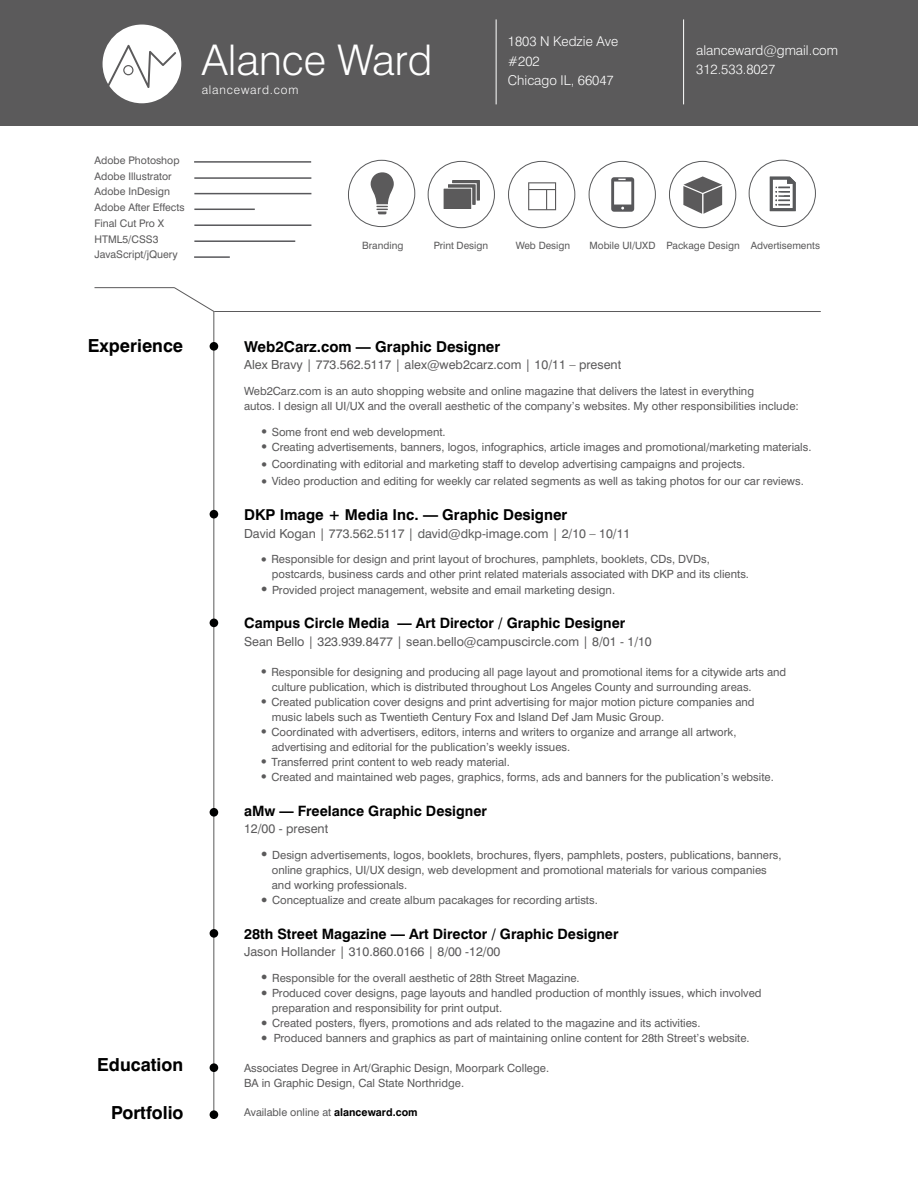
<style>
.page{position:relative;width:918px;height:1188px;background:#fff}
.page>*{position:absolute;margin:0;border:0;box-sizing:border-box;transform-origin:0 0}
.t1{font:300 42.3px "Swiss 721 BT";color:#fff}
.t2{font:700 18px "Swiss 721 BT";color:#000}
.t3{font:700 15px "Swiss 721 BT";color:#000101}
.t4{font:700 14.25px "Swiss 721 BT";color:#000101}
.t5{font:300 13.5px/19.5px "Swiss 721 BT";color:#fff}
.t6{font:12.45px "Swiss 721 BT";color:#5b5a5b}
.t7{font:300 12px "Swiss 721 BT";letter-spacing:.07em;color:#fff}
.t8{font:11.25px/15px "Swiss 721 BT";color:#5b5a5b}
.t9{font:10.8px "Swiss 721 BT";color:#5b5a5b}
.t10{font:10.5px/15.8px "Swiss 721 BT";color:#5b5a5b}
.t11{font:10.05px "Swiss 721 BT";color:#5b5a5b}
.s1{font-size:15px}
.s2{font-size:16.35px}
.s3{font-weight:700;color:#000101}
</style>
<div class="page">
<hr style="left:94px;top:287px;width:80px;height:1px;background:#5b5a5b">
<svg style="left:173px;top:287px;width:42px;height:26px"></svg>
<hr style="left:214px;top:311px;width:607px;height:1px;background:#5b5a5b">
<hr style="left:194px;top:161px;width:117px;height:2px;background:#58585b">
<hr style="left:194px;top:177px;width:117px;height:2px;background:#58585b">
<hr style="left:194px;top:209px;width:61px;height:1px;background:#58585b">
<hr style="left:194px;top:224px;width:117px;height:2px;background:#58585b">
<hr style="left:194px;top:240px;width:101px;height:2px;background:#58585b">
<hr style="left:194px;top:256px;width:36px;height:2px;background:#58585b">
<hr style="left:194px;top:193px;width:117px;height:1px;background:#58585b">
<svg style="left:588px;top:159px;width:228px;height:69px"></svg>
<svg style="left:348px;top:160px;width:228px;height:68px"></svg>
<div style="left:0;top:0;width:918px;height:126px;background:#5b5a5b"></div>
<svg style="left:103px;top:25px;width:78px;height:78px"></svg>
<div style="left:125px;top:67px;width:7px;height:7px;border:1px solid #fff;border-radius:50%"></div>
<hr style="left:496px;top:19px;width:1px;height:85px;background:#fff">
<hr style="left:683px;top:19px;width:1px;height:85px;background:#fff">
<hr style="left:213px;top:311px;width:1px;height:804px;background:#5b5a5b">
<div style="left:210px;top:342px;width:8px;height:9px;background:#000101;border-radius:50%"></div>
<div style="left:210px;top:510px;width:8px;height:9px;background:#000101;border-radius:50%"></div>
<div style="left:210px;top:619px;width:8px;height:8px;background:#000101;border-radius:50%"></div>
<div style="left:210px;top:808px;width:8px;height:9px;background:#000101;border-radius:50%"></div>
<div style="left:210px;top:929px;width:8px;height:9px;background:#000101;border-radius:50%"></div>
<div style="left:210px;top:1063px;width:8px;height:9px;background:#000101;border-radius:50%"></div>
<div style="left:210px;top:1110px;width:8px;height:9px;background:#000101;border-radius:50%"></div>
<h1 class="t1" style="left:202px;top:34px;width:232px">Alance Ward</h1>
<p class="t7" style="left:202px;top:83px;width:98px">alanceward.com</p>
<p class="t5" style="left:508px;top:32px;width:112px">1803 N Kedzie Ave #202<br>Chicago IL, 66047</p>
<p class="t5" style="left:696px;top:40px;width:143px">alanceward@gmail.com<br>312.533.8027</p>
<p class="t10" style="left:94px;top:152px;width:92px">Adobe Photoshop<br>Adobe Illustrator<br>Adobe InDesign<br>Adobe After Effects<br>Final Cut Pro X<br>HTML5/CSS3<br>JavaScript/jQuery</p>
<p class="t11" style="left:362px;top:239px;width:43px">Branding</p>
<p class="t11" style="left:434px;top:239px;width:56px">Print Design</p>
<p class="t11" style="left:516px;top:239px;width:56px">Web Design</p>
<p class="t11" style="left:589px;top:239px;width:232px">Mobile UI/UXD Package Design Advertisements</p>
<h2 class="t2" style="left:88px;top:334px;width:97px">Experience</h2>
<h2 class="t2" style="left:97px;top:1054px;width:87px">Education</h2>
<h2 class="t2" style="left:111px;top:1102px;width:74px">Portfolio</h2>
<h3 class="t3" style="left:244px;top:337px;width:258px">Web2Carz.com — Graphic Designer</h3>
<p class="t6" style="left:244px;top:357px;width:379px">Alex Bravy | 773.562.5117 | alex@web2carz.com | 10/11 – present</p>
<p class="t8" style="left:244px;top:383px;width:556px">Web2Carz.com is an auto shopping website and online magazine that delivers the latest in everything<br>autos. I design all UI/UX and the overall aesthetic of the company’s websites. My other responsibilities include:</p>
<p class="t8" style="left:260px;top:424px;width:187px"><span class="s1">•</span> Some front end web development.</p>
<p class="t8" style="left:260px;top:439px;width:553px"><span class="s1">•</span> Creating advertisements, banners, logos, infographics, article images and promotional/marketing materials.</p>
<p class="t8" style="left:260px;top:456px;width:487px"><span class="s1">•</span> Coordinating with editorial and marketing staff to develop advertising campaigns and projects.</p>
<p class="t8" style="left:260px;top:474px;width:546px"><span class="s1">•</span> Video production and editing for weekly car related segments as well as taking photos for our car reviews.</p>
<h3 class="t3" style="left:244px;top:506px;width:325px">DKP Image + Media Inc. — Graphic Designer</h3>
<p class="t6" style="left:244px;top:526px;width:388px">David Kogan | 773.562.5117 | david@dkp-image.com | 2/10 – 10/11</p>
<p class="t8" style="left:272px;top:552px;width:479px;text-indent:-12px"><span class="s1">•</span> Responsible for design and print layout of brochures, pamphlets, booklets, CDs, DVDs, postcards, business cards and other print related materials associated with DKP and its clients.</p>
<p class="t8" style="left:260px;top:582px;width:357px"><span class="s2">•</span> Provided project management, website and email marketing design.</p>
<p class="t4" style="left:244px;top:615px;width:383px">Campus Circle Media — Art Director / Graphic Designer</p>
<p class="t6" style="left:244px;top:634px;width:409px">Sean Bello | 323.939.8477 | sean.bello@campuscircle.com | 8/01 - 1/10</p>
<p class="t8" style="left:272px;top:664px;width:516px;text-indent:-12px"><span class="s1">•</span> Responsible for designing and producing all page layout and promotional items for a citywide arts and culture publication, which is distributed throughout Los Angeles County and surrounding areas.</p>
<p class="t8" style="left:272px;top:694px;width:484px;text-indent:-12px"><span class="s1">•</span> Created publication cover designs and print advertising for major motion picture companies and music labels such as Twentieth Century Fox and Island Def Jam Music Group.</p>
<p class="t8" style="left:272px;top:724px;width:466px;text-indent:-12px"><span class="s1">•</span> Coordinated with advertisers, editors, interns and writers to organize and arrange all artwork, advertising and editorial for the publication’s weekly issues.</p>
<p class="t8" style="left:260px;top:754px;width:252px"><span class="s1">•</span> Transferred print content to web ready material.</p>
<p class="t8" style="left:260px;top:769px;width:516px"><span class="s1">•</span> Created and maintained web pages, graphics, forms, ads and banners for the publication’s website.</p>
<p class="t4" style="left:244px;top:802px;width:244px">aMw — Freelance Graphic Designer</p>
<p class="t6" style="left:244px;top:821px;width:86px">12/00 - present</p>
<p class="t8" style="left:272px;top:847px;width:511px;text-indent:-12px"><span class="s2">•</span> Design advertisements, logos, booklets, brochures, flyers, pamphlets, posters, publications, banners, online graphics, UI/UX design, web development and promotional materials for various companies and working professionals.</p>
<p class="t8" style="left:260px;top:892px;width:340px"><span class="s2">•</span> Conceptualize and create album pacakages for recording artists.</p>
<p class="t4" style="left:244px;top:925px;width:376px">28th Street Magazine — Art Director / Graphic Designer</p>
<p class="t6" style="left:244px;top:944px;width:258px">Jason Hollander | 310.860.0166 | 8/00 -12/00</p>
<p class="t8" style="left:260px;top:970px;width:322px"><span class="s2">•</span> Responsible for the overall aesthetic of 28th Street Magazine.</p>
<p class="t8" style="left:272px;top:985px;width:491px;text-indent:-12px"><span class="s2">•</span> Produced cover designs, page layouts and handled production of monthly issues, which involved preparation and responsibility for print output.</p>
<p class="t8" style="left:260px;top:1015px;width:443px"><span class="s2">•</span> Created posters, flyers, promotions and ads related to the magazine and its activities.</p>
<p class="t8" style="left:260px;top:1031px;width:491px"><span class="s2">•</span> Produced banners and graphics as part of maintaining online content for 28th Street’s website.</p>
<p class="t8" style="left:244px;top:1060px;width:307px">Associates Degree in Art/Graphic Design, Moorpark College.<br>BA in Graphic Design, Cal State Northridge.</p>
<p class="t9" style="left:244px;top:1106px;width:175px">Available online at <span class="s3">alanceward.com</span></p>
</div>
